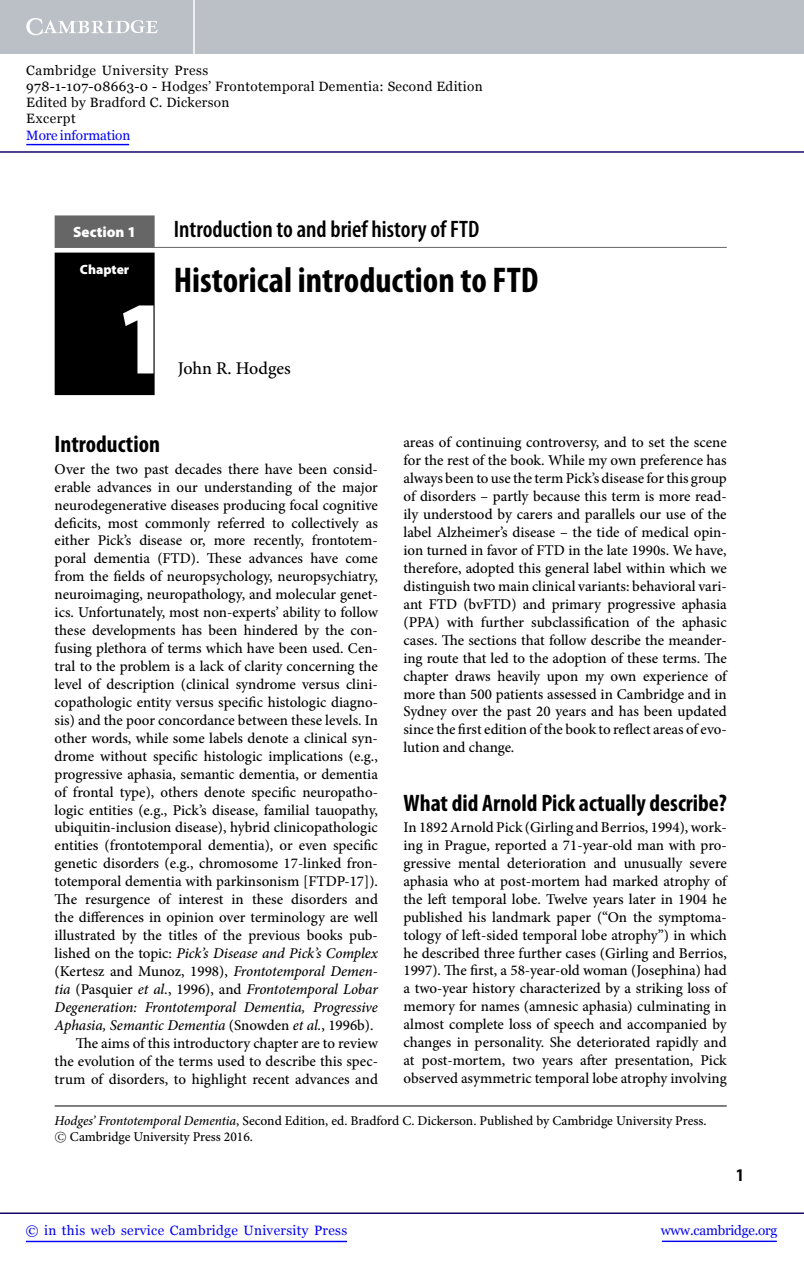
<style>
.page{position:relative;width:804px;height:1264px;background:#fff}
.page>*{position:absolute;margin:0;border:0;box-sizing:border-box;transform-origin:0 0}
.t1{font:900 condensed 104.55px "Myriad Pro";color:#fff}
.t2{font:700 condensed 35.85px "Myriad Pro";color:#000}
.t3{font:700 condensed 23.85px "Myriad Pro";color:#000}
.t4{font:600 condensed 23.85px "Myriad Pro";color:#000}
.t5{font:500 18px "Minion Pro";letter-spacing:-.005em;color:#000}
.t6{font:700 condensed 18px "Myriad Pro";color:#000}
.t7{font:500 15px/18px "Minion Pro";color:#000;text-align:justify}
.t8{font:900 15px "Myriad Pro";color:#fff}
.t9{font:500 13.5px/15.8px "Minion Pro";color:#000}
.t10{font:13.5px/16.2px "Georgia";letter-spacing:.025em;color:#000}
.t11{font:13.5px "Georgia";letter-spacing:.025em;color:#0000f1}
.t12{font:13.5px "Georgia";letter-spacing:-.015em;color:#0000f1}
.t13{font:13.5px "Georgia";letter-spacing:-.01em;color:#0000f1}
.t14{font:900 13.5px "Myriad Pro";color:#fff}
.s1{font-style:italic}
.s2{font-family:"MTSY";font-weight:400;font-size:12.3px}
.s3{font-size:9px}
</style>
<div class="page">
<div style="left:55px;top:215px;width:100px;height:32px;background:#666"></div>
<hr style="left:55px;top:247px;width:671px;height:1px;background:#666">
<div style="left:55px;top:252px;width:100px;height:143px;background:#000"></div>
<hr style="left:55px;top:1105px;width:671px;height:1px;background:#000">
<div style="left:0;top:0;width:804px;height:54px;background:#bac0c6"></div>
<svg style="left:26px;top:18px;width:132px;height:17px"></svg>
<hr style="left:193px;top:0;width:2px;height:54px;background:#fff">
<hr style="left:0;top:151px;width:804px;height:2px;background:#150666">
<hr style="left:662px;top:1240px;width:114px;height:2px;background:#0000f1">
<hr style="left:0;top:1212px;width:804px;height:1px;background:#150666">
<hr style="left:26px;top:1240px;width:321px;height:2px;background:#0000f1">
<hr style="left:26px;top:144px;width:103px;height:1px;background:#0000f1">
<p class="t10" style="left:26px;top:62px;width:458px">Cambridge University Press<br>978-1-107-08663-0 - Hodges’ Frontotemporal Dementia: Second Edition Edited by Bradford C. Dickerson<br>Excerpt</p>
<p class="t13" style="left:26px;top:127px;width:105px">More information</p>
<p class="t8" style="left:73px;top:223px;width:64px">Section 1</p>
<h3 class="t4" style="left:174px;top:220px;width:307px">Introduction to and brief history of FTD</h3>
<p class="t14" style="left:80px;top:261px;width:51px">Chapter</p>
<h1 class="t1" style="left:119px;top:276px;width:48px">1</h1>
<h2 class="t2" style="left:174px;top:267px;width:366px">Historical introduction to FTD</h2>
<p class="t5" style="left:178px;top:361px;width:114px">John R. Hodges</p>
<h3 class="t3" style="left:55px;top:435px;width:107px">Introduction</h3>
<p class="t7" style="left:55px;top:461px;width:325px;text-align:right">Over the two past decades there have been consid&shy;erable advances in our understanding of the major neurodegenerative diseases producing focal cognitive deficits, most commonly referred to collectively as either Pick’s disease or, more recently, frontotem&shy;poral dementia (FTD). These advances have come from the fields of neuropsychology, neuropsychiatry, neuroimaging, neuropathology, and molecular genet&shy;ics. Unfortunately, most non-experts’ ability to follow these developments has been hindered by the con&shy;fusing plethora of terms which have been used. Cen&shy;tral to the problem is a lack of clarity concerning the level of description (clinical syndrome versus clini&shy;copathologic entity versus specific histologic diagno&shy;sis) and the poor concordance between these levels. In other words, while some labels denote a clinical syn&shy;drome without specific histologic implications (e.g., progressive aphasia, semantic dementia, or dementia of frontal type), others denote specific neuropatho&shy;logic entities (e.g., Pick’s disease, familial tauopathy, ubiquitin-inclusion disease), hybrid clinicopathologic entities (frontotemporal dementia), or even specific genetic disorders (e.g., chromosome 17-linked fron&shy;totemporal dementia with parkinsonism [FTDP-17]).<br>The resurgence of interest in these disorders and the differences in opinion over terminology are well illustrated by the titles of the previous books pub&shy;lished on the topic: <span class="s1">Pick’s Disease and Pick’s Complex </span>(Kertesz and Munoz, 1998), <span class="s1">Frontotemporal Demen&shy;tia</span> (Pasquier <span class="s1">et al.</span>, 1996), and <span class="s1">Frontotemporal Lobar Degeneration: Frontotemporal Dementia, Progressive Aphasia, Semantic Dementia</span> (Snowden <span class="s1">et al.</span>, 1996b).<br>The aims of this introductory chapter are to review the evolution of the terms used to describe this spec&shy;trum of disorders, to highlight recent advances and</p>
<p class="t7" style="left:403px;top:435px;width:325px">areas of continuing controversy, and to set the scene for the rest of the book. While my own preference has always been to use the term Pick’s disease for this group of disorders – partly because this term is more read&shy;ily understood by carers and parallels our use of the label Alzheimer’s disease – the tide of medical opin&shy;ion turned in favor of FTD in the late 1990s. We have, therefore, adopted this general label within which we distinguish two main clinical variants: behavioral vari&shy;ant FTD (bvFTD) and primary progressive aphasia (PPA) with further subclassification of the aphasic cases. The sections that follow describe the meander&shy;ing route that led to the adoption of these terms. The chapter draws heavily upon my own experience of more than 500 patients assessed in Cambridge and in Sydney over the past 20 years and has been updated since the first edition of the book to reflect areas of evo&shy;lution and change.</p>
<h3 class="t3" style="left:403px;top:794px;width:325px">What did Arnold Pick actually describe?</h3>
<p class="t7" style="left:403px;top:819px;width:325px">In 1892 Arnold Pick (Girling and Berrios, 1994), work&shy;ing in Prague, reported a 71-year-old man with pro&shy;gressive mental deterioration and unusually severe aphasia who at post-mortem had marked atrophy of the left temporal lobe. Twelve years later in 1904 he published his landmark paper (“On the symptoma&shy;tology of left-sided temporal lobe atrophy”) in which he described three further cases (Girling and Berrios, 1997). The first, a 58-year-old woman (Josephina) had a two-year history characterized by a striking loss of memory for names (amnesic aphasia) culminating in almost complete loss of speech and accompanied by changes in personality. She deteriorated rapidly and at post-mortem, two years after presentation, Pick observed asymmetric temporal lobe atrophy involving</p>
<p class="t9" style="left:55px;top:1114px;width:653px"><span class="s1">Hodges’ Frontotemporal Dementia</span>, Second Edition, ed. Bradford C. Dickerson. Published by Cambridge University Press. <span class="s2">-</span><span class="s3">C</span> Cambridge University Press 2016.</p>
<p class="t6" style="left:736px;top:1168px;width:9px">1</p>
<p class="t11" style="left:26px;top:1222px;width:323px">© in this web service Cambridge University Press</p>
<p class="t12" style="left:661px;top:1222px;width:118px">www.cambridge.org</p>
</div>
